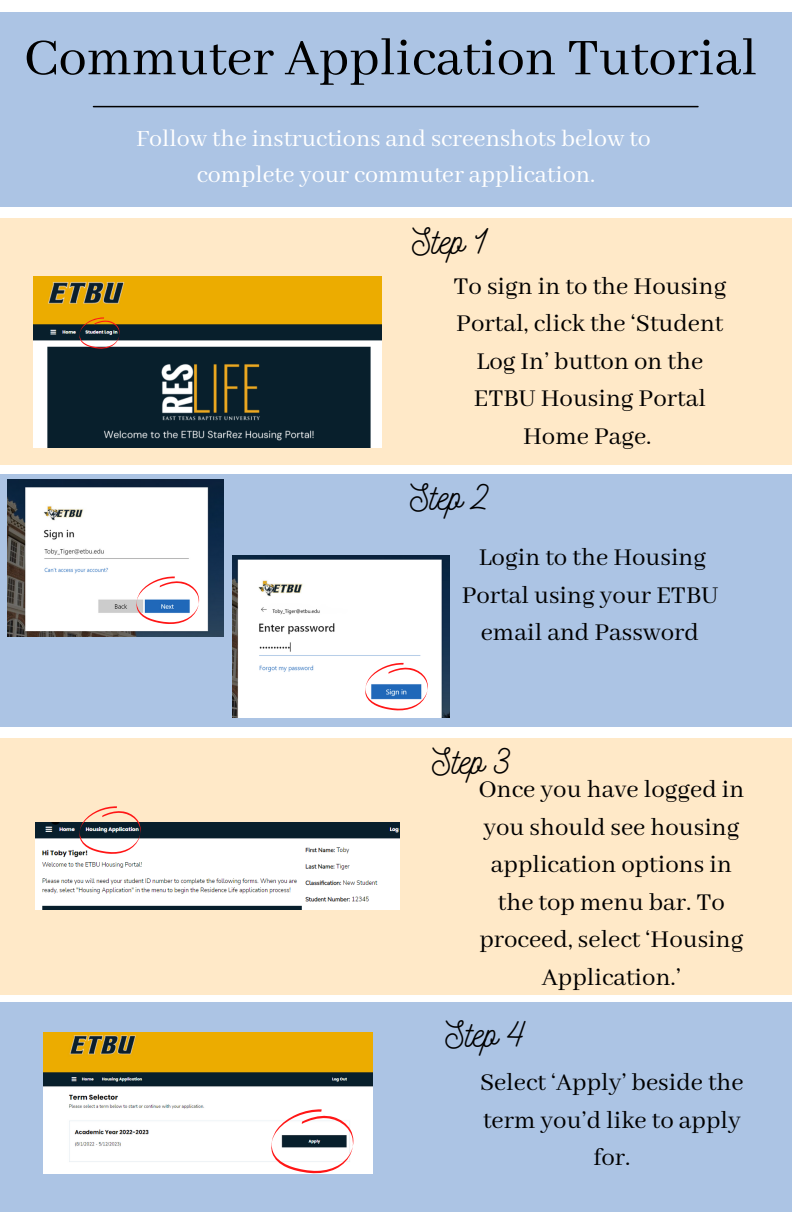
<style>
.page{position:relative;width:792px;height:1224px;background:#fff}
.page>*{position:absolute;margin:0;border:0;box-sizing:border-box;transform-origin:0 0}
.t1{font:56.6px "Abhaya Libre";color:#000}
.t2{font:36px "Nickainley";color:#000}
.t3{font:26.8px/37.6px "Abhaya Libre";color:#000;text-align:center}
.t4{font:26px "Abhaya Libre";color:#fff}
</style>
<div class="page">
<div style="left:0;top:12px;width:792px;height:195px;background:#acc4e4"></div>
<div style="left:0;top:218px;width:792px;height:246px;background:#ffe9c8"></div>
<div style="left:0;top:475px;width:792px;height:252px;background:#acc4e4"></div>
<div style="left:0;top:738px;width:792px;height:257px;background:#ffe9c8"></div>
<hr style="left:93px;top:106px;width:605px;height:1px;background:#000">
<img style="left:34px;top:276px;width:348px;height:171px">
<svg style="left:79px;top:317px;width:41px;height:32px"></svg>
<div style="left:0;top:1002px;width:792px;height:210px;background:#acc4e4"></div>
<img style="left:35px;top:822px;width:365px;height:87px">
<svg style="left:79px;top:806px;width:62px;height:48px"></svg>
<img style="left:44px;top:1033px;width:328px;height:141px">
<svg style="left:271px;top:1109px;width:82px;height:65px;background:#dacbcd"></svg>
<img style="left:232px;top:555px;width:218px;height:162px">
<img style="left:7px;top:479px;width:216px;height:158px">
<svg style="left:136px;top:576px;width:63px;height:48px;background:#d2cedd"></svg>
<svg style="left:365px;top:663px;width:63px;height:48px;background:#cac9dc"></svg>
<p class="t1" style="left:24px;top:27px;width:735px">Commuter Application Tutorial</p>
<p class="t4" style="left:136px;top:124px;width:516px">Follow the instructions and screenshots below to</p>
<p class="t4" style="left:197px;top:160px;width:400px">complete your commuter application.</p>
<p class="t2" style="left:412px;top:218px;width:77px">Step 1</p>
<p class="t3" style="left:453px;top:268px;width:274px">To sign in to the Housing<br>Portal, click the ‘Student<br>Log In’ button on the<br>ETBU Housing Portal<br>Home Page.</p>
<p class="t2" style="left:410px;top:474px;width:81px">Step 2</p>
<p class="t3" style="left:462px;top:540px;width:258px">Login to the Housing<br>Portal using your ETBU email and Password</p>
<p class="t2" style="left:432px;top:738px;width:81px">Step 3</p>
<p class="t3" style="left:478px;top:772px;width:267px">Once you have logged in you should see housing application options in the top menu bar. To proceed, select ‘Housing<br>Application.’</p>
<p class="t2" style="left:446px;top:1011px;width:82px">Step 4</p>
<p class="t3" style="left:480px;top:1065px;width:265px">Select ‘Apply’ beside the term you’d like to apply for.</p>
</div>
